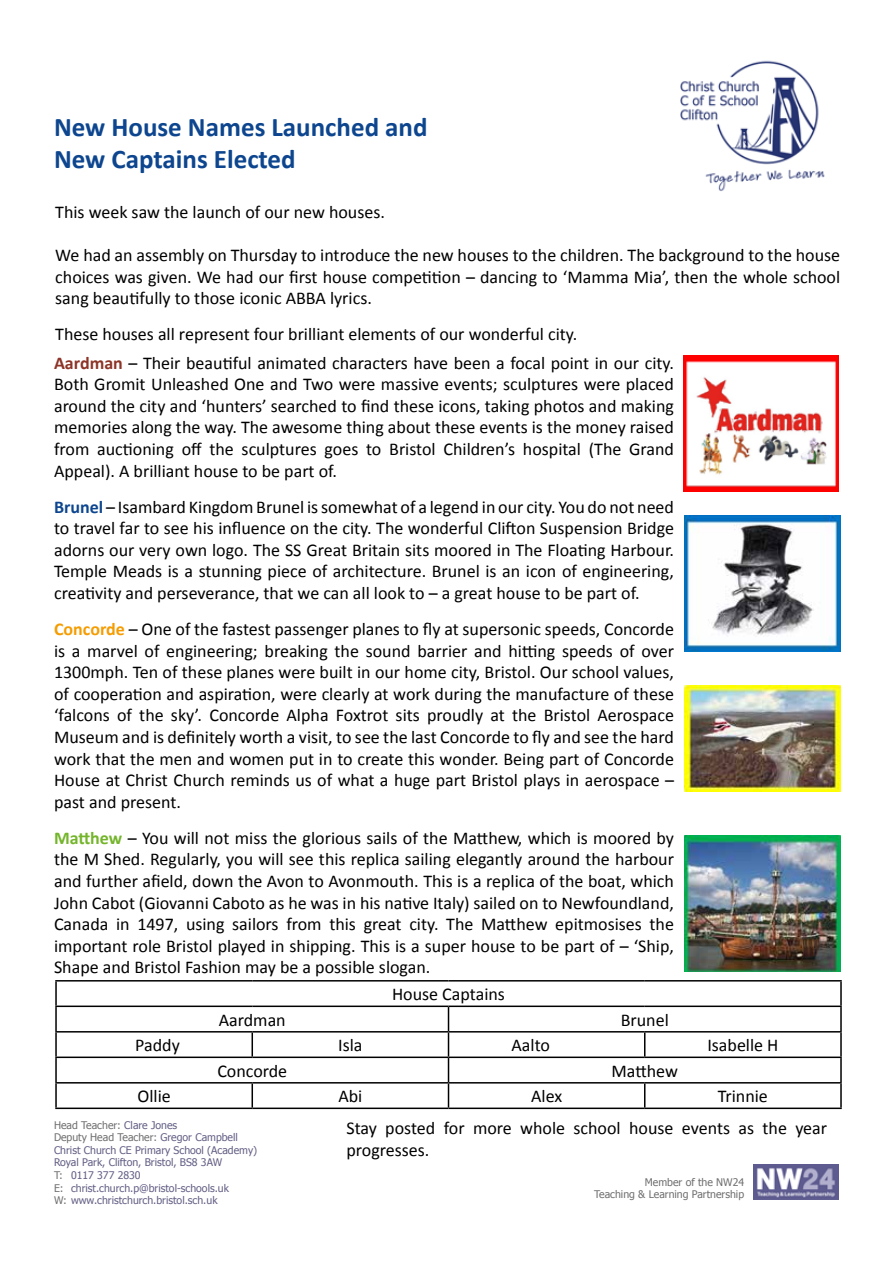
<style>
.page{position:relative;width:893px;height:1263px;background:#fff}
.page>*{position:absolute;margin:0;border:0;box-sizing:border-box;transform-origin:0 0}
.t1{font:700 27px/32.4px "Calibri";color:#0d468f}
.t2{font:18px/21.6px "Calibri";color:#000;text-align:justify}
.t3{font:10.5px/12.6px "Tahoma";color:#635f85}
.t4{font:10.5px/12.6px "Tahoma";color:#706f6f;text-align:right}
.s1{font-weight:700;color:#8d3427}
.s2{font-weight:700;color:#0d468f}
.s3{font-weight:700;color:#f59c00}
.s4{font-weight:700;color:#74b52b}
.s5{color:#706f6f}
</style>
<div class="page">
<img style="left:680px;top:60px;width:145px;height:131px">
<img style="left:754px;top:1165px;width:85px;height:35px">
<hr style="left:55px;top:980px;width:197px;height:1px;background:#000">
<hr style="left:55px;top:981px;width:2px;height:24px;background:#000">
<hr style="left:252px;top:980px;width:196px;height:1px;background:#000">
<hr style="left:448px;top:980px;width:197px;height:1px;background:#000">
<hr style="left:645px;top:980px;width:197px;height:1px;background:#000">
<hr style="left:840px;top:981px;width:2px;height:24px;background:#000">
<hr style="left:55px;top:1005px;width:197px;height:2px;background:#000">
<hr style="left:55px;top:1007px;width:2px;height:24px;background:#000">
<hr style="left:252px;top:1005px;width:196px;height:2px;background:#000">
<hr style="left:448px;top:1005px;width:197px;height:2px;background:#000">
<hr style="left:645px;top:1005px;width:197px;height:2px;background:#000">
<hr style="left:840px;top:1007px;width:2px;height:24px;background:#000">
<hr style="left:55px;top:1031px;width:197px;height:1px;background:#000">
<hr style="left:55px;top:1032px;width:2px;height:24px;background:#000">
<hr style="left:252px;top:1031px;width:196px;height:1px;background:#000">
<svg style="left:252px;top:1032px;width:1px;height:24px"></svg>
<hr style="left:448px;top:1031px;width:197px;height:1px;background:#000">
<hr style="left:645px;top:1031px;width:197px;height:1px;background:#000">
<svg style="left:644px;top:1032px;width:1px;height:24px"></svg>
<hr style="left:840px;top:1032px;width:2px;height:24px;background:#000">
<hr style="left:55px;top:1056px;width:197px;height:2px;background:#000">
<hr style="left:55px;top:1058px;width:2px;height:24px;background:#000">
<hr style="left:252px;top:1056px;width:196px;height:2px;background:#000">
<hr style="left:448px;top:1056px;width:197px;height:2px;background:#000">
<hr style="left:645px;top:1056px;width:197px;height:2px;background:#000">
<hr style="left:840px;top:1058px;width:2px;height:24px;background:#000">
<hr style="left:55px;top:1082px;width:197px;height:1px;background:#000">
<hr style="left:55px;top:1083px;width:2px;height:24px;background:#000">
<hr style="left:252px;top:1082px;width:196px;height:1px;background:#000">
<svg style="left:252px;top:1083px;width:1px;height:24px"></svg>
<hr style="left:448px;top:1082px;width:197px;height:1px;background:#000">
<svg style="left:448px;top:1007px;width:1px;height:100px"></svg>
<hr style="left:645px;top:1082px;width:197px;height:1px;background:#000">
<svg style="left:644px;top:1083px;width:1px;height:24px"></svg>
<hr style="left:840px;top:1083px;width:2px;height:24px;background:#000">
<hr style="left:55px;top:1107px;width:197px;height:2px;background:#000">
<hr style="left:252px;top:1107px;width:196px;height:2px;background:#000">
<hr style="left:448px;top:1107px;width:197px;height:2px;background:#000">
<hr style="left:645px;top:1107px;width:197px;height:2px;background:#000">
<img style="left:683px;top:355px;width:156px;height:136px">
<img style="left:685px;top:516px;width:155px;height:135px">
<img style="left:685px;top:686px;width:155px;height:106px">
<img style="left:685px;top:835px;width:155px;height:136px">
<h1 class="t1" style="left:54px;top:111px;width:375px">New House Names Launched and<br>New Captains Elected</h1>
<p class="t2" style="left:55px;top:201px;width:331px">This week saw the launch of our new houses.</p>
<p class="t2" style="left:55px;top:244px;width:786px">We had an assembly on Thursday to introduce the new houses to the children. The background to the house choices was given. We had our first house competition – dancing to ‘Mamma Mia’, then the whole school sang beautifully to those iconic ABBA lyrics.</p>
<p class="t2" style="left:55px;top:324px;width:524px">These houses all represent four brilliant elements of our wonderful city.</p>
<p class="t2" style="left:54px;top:352px;width:621px"><span class="s1">Aardman</span> – Their beautiful animated characters have been a focal point in our city.<br>Both Gromit Unleashed One and Two were massive events; sculptures were placed around the city and ‘hunters’ searched to find these icons, taking photos and making memories along the way. The awesome thing about these events is the money raised from auctioning off the sculptures goes to Bristol Children’s hospital (The Grand Appeal). A brilliant house to be part of.</p>
<p class="t2" style="left:54px;top:496px;width:621px"><span class="s2">Brunel</span> – Isambard Kingdom Brunel is somewhat of a legend in our city. You do not need to travel far to see his influence on the city. The wonderful Clifton Suspension Bridge adorns our very own logo. The SS Great Britain sits moored in The Floating Harbour.<br>Temple Meads is a stunning piece of architecture. Brunel is an icon of engineering, creativity and perseverance, that we can all look to – a great house to be part of.</p>
<p class="t2" style="left:54px;top:618px;width:621px"><span class="s3">Concorde</span> – One of the fastest passenger planes to fly at supersonic speeds, Concorde is a marvel of engineering; breaking the sound barrier and hitting speeds of over 1300mph. Ten of these planes were built in our home city, Bristol. Our school values, of cooperation and aspiration, were clearly at work during the manufacture of these ‘falcons of the sky’. Concorde Alpha Foxtrot sits proudly at the Bristol Aerospace Museum and is definitely worth a visit, to see the last Concorde to fly and see the hard work that the men and women put in to create this wonder. Being part of Concorde House at Christ Church reminds us of what a huge part Bristol plays in aerospace – past and present.</p>
<p class="t2" style="left:54px;top:827px;width:621px"><span class="s4">Matthew</span> – You will not miss the glorious sails of the Matthew, which is moored by the M Shed. Regularly, you will see this replica sailing elegantly around the harbour and further afield, down the Avon to Avonmouth. This is a replica of the boat, which John Cabot (Giovanni Caboto as he was in his native Italy) sailed on to Newfoundland, Canada in 1497, using sailors from this great city. The Matthew epitmosises the important role Bristol played in shipping. This is a super house to be part of – ‘Ship, Shape and Bristol Fashion may be a possible slogan.</p>
<p class="t2" style="left:392px;top:983px;width:114px">House Captains</p>
<p class="t2" style="left:219px;top:1009px;width:68px">Aardman</p>
<p class="t2" style="left:621px;top:1009px;width:50px">Brunel</p>
<p class="t2" style="left:135px;top:1034px;width:46px">Paddy</p>
<p class="t2" style="left:338px;top:1034px;width:26px">Isla</p>
<p class="t2" style="left:511px;top:1034px;width:40px">Aalto</p>
<p class="t2" style="left:707px;top:1034px;width:73px">Isabelle H</p>
<p class="t2" style="left:217px;top:1060px;width:71px">Concorde</p>
<p class="t2" style="left:612px;top:1060px;width:68px">Matthew</p>
<p class="t2" style="left:138px;top:1085px;width:35px">Ollie</p>
<p class="t2" style="left:338px;top:1085px;width:25px">Abi</p>
<p class="t2" style="left:531px;top:1085px;width:33px">Alex</p>
<p class="t2" style="left:718px;top:1085px;width:52px">Trinnie</p>
<p class="t3" style="left:54px;top:1118px;width:205px"><span class="s5">Head Teacher:</span> Clare Jones<br><span class="s5">Deputy Head Teacher:</span> Gregor Campbell Christ Church CE Primary School (Academy)<br>Royal Park, Clifton, Bristol, BS8 3AW<br><span class="s5">T:</span> 0117 377 2830<br><span class="s5">E:</span> christ.church.p@bristol-schools.uk<br><span class="s5">W:</span> www.christchurch.bristol.sch.uk</p>
<p class="t2" style="left:346px;top:1117px;width:482px">Stay posted for more whole school house events as the year progresses.</p>
<p class="t4" style="left:594px;top:1175px;width:152px">Member of the NW24<br>Teaching &amp; Learning Partnership</p>
</div>
